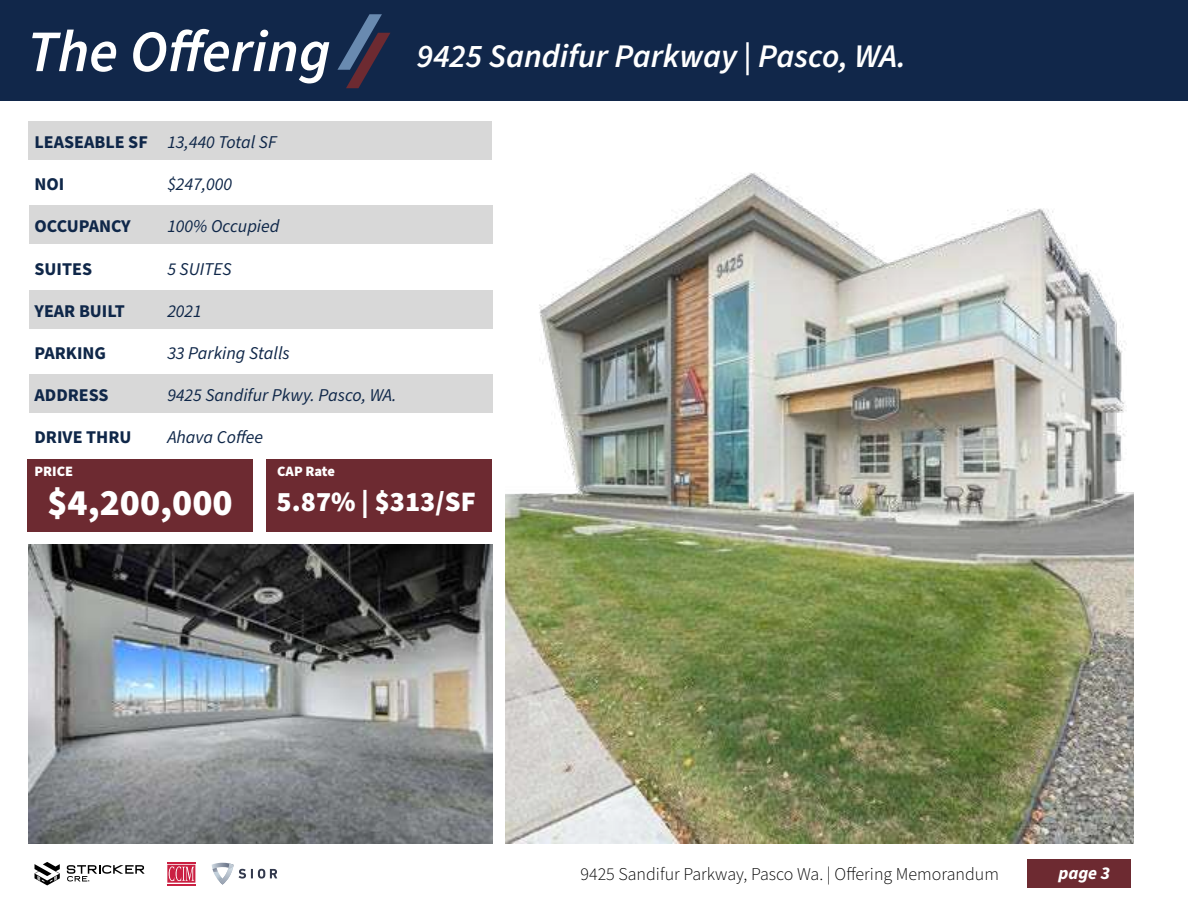
<style>
.page{position:relative;width:1188px;height:918px;background:#fff}
.page>*{position:absolute;margin:0;border:0;box-sizing:border-box;transform-origin:0 0}
.t1{font:italic 600 58.8px "Source Sans Pro";color:#fff}
.t2{font:900 37.35px "Source Sans Pro";color:#fff}
.t3{font:italic 600 33px "Source Sans Pro";color:#fff}
.t4{font:900 28.05px "Source Sans Pro";color:#fff}
.t5{font:italic 18px "Source Sans Pro";color:#0f2749}
.t6{font:700 18px "Source Sans Pro";color:#0f2749}
.t7{font:300 18px "Source Sans Pro";color:#000}
.t8{font:italic 700 18px "Source Sans Pro";color:#fff}
.t9{font:900 14.4px "Source Sans Pro";color:#fff}
.s1{font-weight:700;font-style:normal}
</style>
<div class="page">
<div style="left:1027px;top:859px;width:104px;height:29px;background:#6d2a31"></div>
<svg style="left:35px;top:862px;width:25px;height:23px"></svg>
<svg style="left:67px;top:865px;width:78px;height:17px"></svg>
<hr style="left:167px;top:884px;width:28px;height:2px;background:#ca2042">
<svg style="left:167px;top:862px;width:28px;height:21px"></svg>
<svg style="left:212px;top:863px;width:21px;height:22px"></svg>
<svg style="left:239px;top:869px;width:38px;height:10px"></svg>
<div style="left:0;top:0;width:1188px;height:101px;background:#11274a"></div>
<svg style="left:337px;top:14px;width:53px;height:74px"></svg>
<img style="left:505px;top:172px;width:629px;height:671px">
<img style="left:28px;top:544px;width:464px;height:299px">
<div style="left:28px;top:459px;width:225px;height:73px;background:#6d2a31"></div>
<div style="left:267px;top:459px;width:225px;height:73px;background:#6d2a31"></div>
<div style="left:28px;top:121px;width:464px;height:39px;background:#d8d8d8"></div>
<div style="left:29px;top:206px;width:463px;height:38px;background:#d8d8d8"></div>
<div style="left:29px;top:290px;width:463px;height:39px;background:#d8d8d8"></div>
<div style="left:29px;top:375px;width:463px;height:38px;background:#d8d8d8"></div>
<h1 class="t1" style="left:27px;top:12px;width:305px">The Offering</h1>
<p class="t5" style="left:34px;top:130px;width:244px"><span class="s1">LEASEABLE SF</span> 13,440 Total SF</p>
<p class="t6" style="left:34px;top:172px;width:31px">NOI</p>
<p class="t5" style="left:167px;top:172px;width:66px">$247,000</p>
<p class="t6" style="left:34px;top:214px;width:98px">OCCUPANCY</p>
<p class="t5" style="left:167px;top:214px;width:114px">100% Occupied</p>
<p class="t6" style="left:34px;top:256px;width:59px">SUITES</p>
<p class="t5" style="left:167px;top:257px;width:66px">5 SUITES</p>
<p class="t6" style="left:34px;top:299px;width:92px">YEAR BUILT</p>
<p class="t5" style="left:167px;top:299px;width:36px">2021</p>
<p class="t6" style="left:34px;top:341px;width:73px">PARKING</p>
<p class="t5" style="left:167px;top:341px;width:124px">33 Parking Stalls</p>
<p class="t6" style="left:34px;top:383px;width:76px">ADDRESS</p>
<p class="t5" style="left:167px;top:383px;width:231px">9425 Sandifur Pkwy. Pasco, WA.</p>
<p class="t6" style="left:34px;top:425px;width:99px">DRIVE THRU</p>
<p class="t5" style="left:167px;top:425px;width:97px">Ahava Coffee</p>
<h3 class="t3" style="left:417px;top:34px;width:491px">9425 Sandifur Parkway | Pasco, WA.</h3>
<p class="t9" style="left:34px;top:462px;width:40px">PRICE</p>
<p class="t9" style="left:277px;top:462px;width:59px">CAP Rate</p>
<h3 class="t4" style="left:277px;top:482px;width:201px">5.87% | $313/SF</h3>
<h2 class="t2" style="left:47px;top:476px;width:187px">$4,200,000</h2>
<p class="t7" style="left:580px;top:862px;width:420px">9425 Sandifur Parkway, Pasco Wa. | Offering Memorandum</p>
<p class="t8" style="left:1058px;top:860px;width:53px">page 3</p>
</div>
